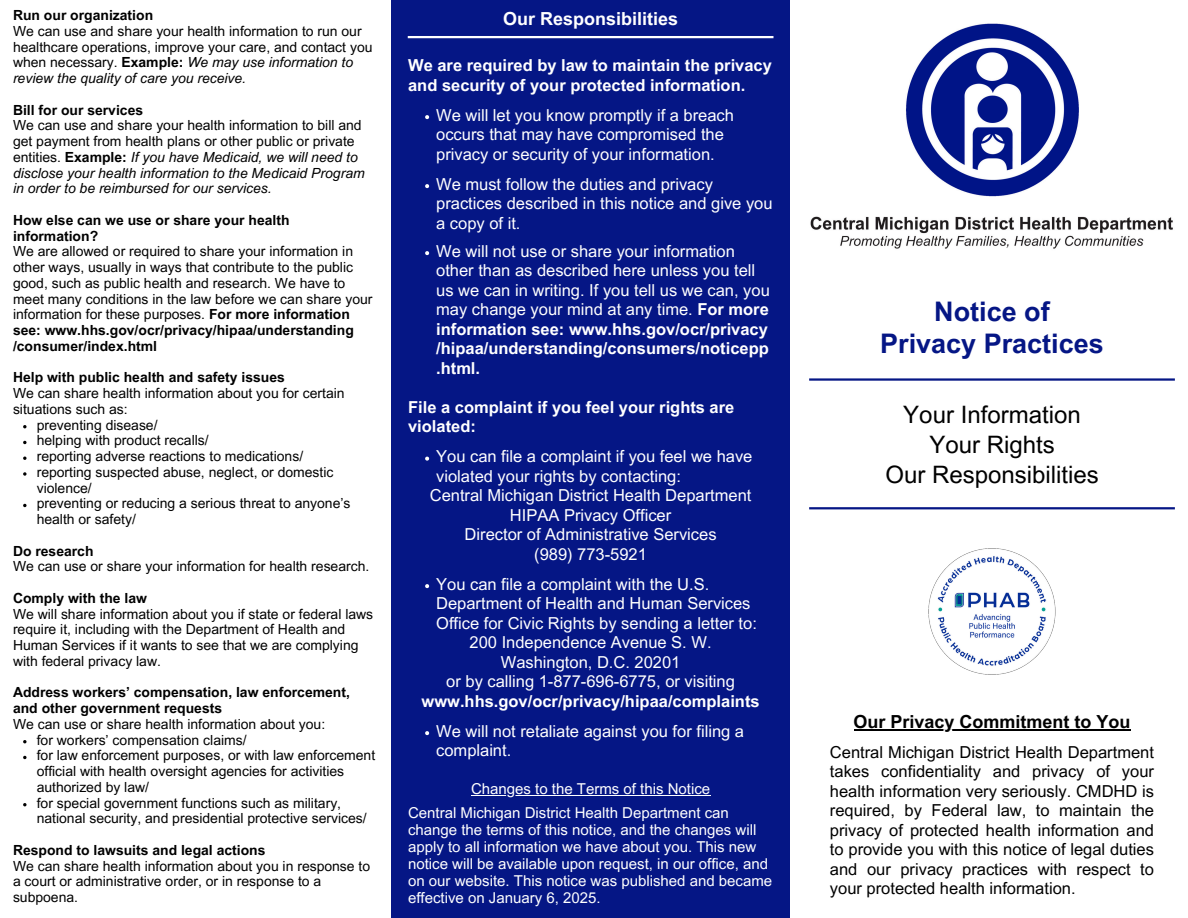
<style>
.page{position:relative;width:1188px;height:918px;background:#fff}
.page>*{position:absolute;margin:0;border:0;box-sizing:border-box;transform-origin:0 0}
.t1{font:700 27px/31.5px "Arial MT Pro";color:#051685;text-align:center}
.t2{font:24px/30.3px "Arial MT Pro";color:#000;text-align:center}
.t3{font:700 18px "Arial MT Pro";color:#000}
.t4{font:700 18px "Arial MT Pro";color:#fff}
.t5{font:16.5px/19.5px "Arial MT Pro";color:#fff}
.t6{font:16.5px/19.5px "Arial MT Pro";color:#000;text-align:justify}
.t7{font:700 16.5px/19.5px "Arial MT Pro";color:#fff}
.t8{font:15px/17px "Arial MT Pro";color:#fff}
.t9{font:13.95px/15.8px "Arial MT Pro";color:#000}
.t10{font:700 13.95px/15.8px "Arial MT Pro";color:#000}
.t11{font:italic 13.95px/15.8px "Arial MT Pro";color:#000}
.s1{font-weight:700}
.s2{font-style:italic}
.s3{font-style:normal}
.s4{font-weight:700;font-style:normal}
</style>
<div class="page">
<div style="left:392px;top:0;width:398px;height:918px;background:#051685"></div>
<img style="left:810px;top:23px;width:363px;height:226px">
<img style="left:928px;top:548px;width:128px;height:127px">
<hr style="left:809px;top:378px;width:366px;height:3px;background:#051685">
<hr style="left:809px;top:507px;width:366px;height:2px;background:#051685">
<svg style="left:425px;top:115px;width:4px;height:4px"></svg>
<svg style="left:425px;top:184px;width:4px;height:4px"></svg>
<svg style="left:425px;top:251px;width:4px;height:4px"></svg>
<svg style="left:425px;top:457px;width:4px;height:4px"></svg>
<svg style="left:425px;top:584px;width:4px;height:4px"></svg>
<svg style="left:425px;top:731px;width:4px;height:4px"></svg>
<hr style="left:471px;top:795px;width:239px;height:1px;background:#fff">
<hr style="left:854px;top:729px;width:276px;height:2px;background:#000">
<hr style="left:408px;top:36px;width:365px;height:2px;background:#fff">
<svg style="left:23px;top:425px;width:4px;height:3px"></svg>
<svg style="left:23px;top:441px;width:4px;height:3px"></svg>
<svg style="left:23px;top:457px;width:4px;height:3px"></svg>
<svg style="left:23px;top:472px;width:4px;height:4px"></svg>
<svg style="left:23px;top:504px;width:4px;height:3px"></svg>
<svg style="left:23px;top:740px;width:4px;height:3px"></svg>
<svg style="left:23px;top:756px;width:4px;height:3px"></svg>
<svg style="left:23px;top:803px;width:4px;height:3px"></svg>
<p class="t10" style="left:13px;top:9px;width:142px">Run our organization</p>
<p class="t9" style="left:13px;top:25px;width:361px">We can use and share your health information to run our healthcare operations, improve your care, and contact you when necessary. <span class="s1">Example:</span> <span class="s2">We may use information to review the quality of care you receive.</span></p>
<p class="t10" style="left:13px;top:104px;width:132px">Bill for our services</p>
<p class="t11" style="left:13px;top:119px;width:353px"><span class="s3">We can use and share your health information to bill and get payment from health plans or other public or private entities.</span> <span class="s4">Example:</span> If you have Medicaid, we will need to disclose your health information to the Medicaid Program in order to be reimbursed for our services.</p>
<p class="t10" style="left:13px;top:214px;width:278px">How else can we use or share your health information?</p>
<p class="t9" style="left:13px;top:245px;width:361px">We are allowed or required to share your information in other ways, usually in ways that contribute to the public good, such as public health and research. We have to meet many conditions in the law before we can share your information for these purposes. <span class="s1">For more information see: www.hhs.gov/ocr/privacy/hipaa/understanding /consumer/index.html</span></p>
<p class="t10" style="left:13px;top:371px;width:273px">Help with public health and safety issues</p>
<h3 class="t9" style="left:13px;top:387px;width:333px">We can share health information about you for certain situations such as:</h3>
<h3 class="t9" style="left:37px;top:419px;width:122px">preventing disease/</h3>
<p class="t9" style="left:37px;top:434px;width:173px">helping with product recalls/</p>
<p class="t9" style="left:37px;top:450px;width:268px">reporting adverse reactions to medications/</p>
<p class="t9" style="left:37px;top:466px;width:298px">reporting suspected abuse, neglect, or domestic violence/</p>
<h3 class="t9" style="left:37px;top:497px;width:315px">preventing or reducing a serious threat to anyone’s health or safety/</h3>
<p class="t10" style="left:13px;top:545px;width:82px">Do research</p>
<h4 class="t9" style="left:13px;top:560px;width:358px">We can use or share your information for health research.</h4>
<p class="t10" style="left:13px;top:592px;width:136px">Comply with the law</p>
<h4 class="t9" style="left:13px;top:608px;width:362px">We will share information about you if state or federal laws require it, including with the Department of Health and Human Services if it wants to see that we are complying with federal privacy law.</h4>
<p class="t10" style="left:13px;top:686px;width:338px">Address workers’ compensation, law enforcement, and other government requests</p>
<p class="t9" style="left:13px;top:718px;width:314px">We can use or share health information about you:</p>
<p class="t9" style="left:37px;top:734px;width:211px">for workers’ compensation claims/</p>
<p class="t9" style="left:37px;top:749px;width:340px">for law enforcement purposes, or with law enforcement official with health oversight agencies for activities authorized by law/</p>
<p class="t9" style="left:37px;top:797px;width:332px">for special government functions such as military, national security, and presidential protective services/</p>
<h1 class="t10" style="left:13px;top:844px;width:254px">Respond to lawsuits and legal actions</h1>
<p class="t9" style="left:13px;top:860px;width:359px">We can share health information about you in response to a court or administrative order, or in response to a subpoena.</p>
<p class="t4" style="left:503px;top:12px;width:176px">Our Responsibilities</p>
<p class="t7" style="left:408px;top:58px;width:365px">We are required by law to maintain the privacy and security of your protected information.</p>
<p class="t5" style="left:436px;top:107px;width:299px">We will let you know promptly if a breach occurs that may have compromised the privacy or security of your information.</p>
<p class="t5" style="left:436px;top:176px;width:338px">We must follow the duties and privacy practices described in this notice and give you a copy of it.</p>
<p class="t5" style="left:436px;top:243px;width:335px">We will not use or share your information other than as described here unless you tell us we can in writing. If you tell us we can, you may change your mind at any time. <span class="s1">For more information see: www.hhs.gov/ocr/privacy /hipaa/understanding/consumers/noticepp .html.</span></p>
<p class="t7" style="left:408px;top:399px;width:328px">File a complaint if you feel your rights are violated:</p>
<p class="t5" style="left:436px;top:449px;width:318px">You can file a complaint if you feel we have violated your rights by contacting:</p>
<p class="t5" style="left:430px;top:488px;width:323px;text-align:center">Central Michigan District Health Department<br>HIPAA Privacy Officer<br>Director of Administrative Services<br>(989) 773-5921</p>
<p class="t5" style="left:436px;top:576px;width:322px">You can file a complaint with the U.S.<br>Department of Health and Human Services<br>Office for Civic Rights by sending a letter to:</p>
<p class="t5" style="left:422px;top:635px;width:340px;text-align:center">200 Independence Avenue S. W.<br>Washington, D.C. 20201<br>or by calling 1-877-696-6775, or visiting <span class="s1">www.hhs.gov/ocr/privacy/hipaa/complaints</span></p>
<p class="t5" style="left:436px;top:723px;width:309px">We will not retaliate against you for filing a complaint.</p>
<p class="t8" style="left:471px;top:782px;width:241px">Changes to the Terms of this Notice</p>
<p class="t8" style="left:408px;top:806px;width:366px">Central Michigan District Health Department can change the terms of this notice, and the changes will apply to all information we have about you. This new notice will be available upon request, in our office, and on our website. This notice was published and became effective on January 6, 2025.</p>
<p class="t1" style="left:880px;top:300px;width:225px">Notice of<br>Privacy Practices</p>
<p class="t2" style="left:885px;top:402px;width:215px">Your Information<br>Your Rights<br>Our Responsibilities</p>
<p class="t3" style="left:854px;top:715px;width:278px">Our Privacy Commitment to You</p>
<p class="t6" style="left:830px;top:744px;width:326px">Central Michigan District Health Department takes confidentiality and privacy of your health information very seriously. CMDHD is required, by Federal law, to maintain the privacy of protected health information and to provide you with this notice of legal duties and our privacy practices with respect to your protected health information.</p>
</div>
